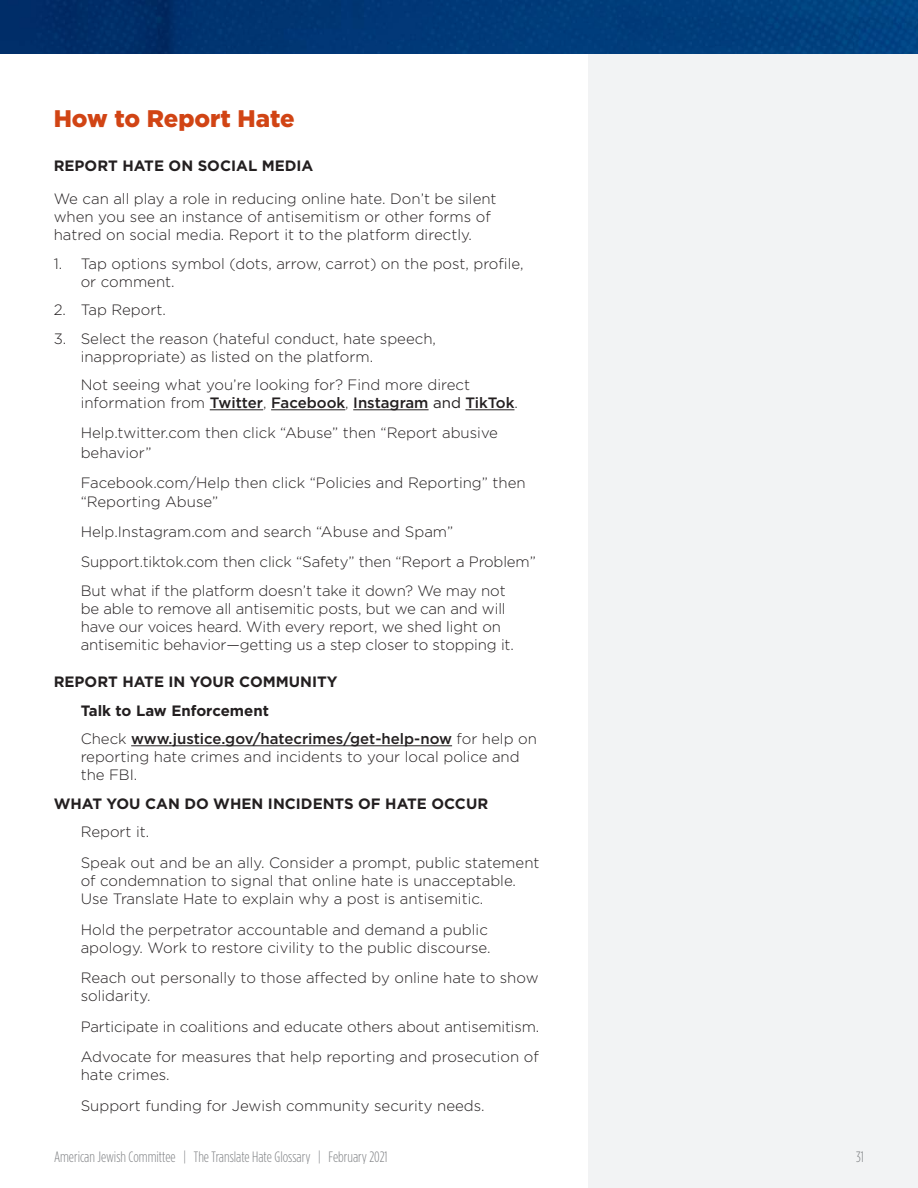
<style>
.page{position:relative;width:918px;height:1188px;background:#fff}
.page>*{position:absolute;margin:0;border:0;box-sizing:border-box;transform-origin:0 0}
.t1{font:900 24px "Gotham";color:#d14414}
.t2{font:300 15px/18px "Gotham";color:#231f20}
.t3{font:700 15px/28.5px "Gotham";color:#231f20}
.t4{font:300 15px "Gotham Condensed";color:#808285}
.s1{font-weight:500}
.s2{font-weight:400}
.s3{font-weight:300}
</style>
<div class="page">
<div style="left:588px;top:0;width:330px;height:1188px;background:#f2f3f4"></div>
<img style="left:0;top:0;width:918px;height:54px">
<hr style="left:210px;top:409px;width:53px;height:1px;background:#231f20">
<hr style="left:271px;top:409px;width:74px;height:1px;background:#231f20">
<hr style="left:353px;top:409px;width:76px;height:1px;background:#231f20">
<hr style="left:465px;top:409px;width:50px;height:1px;background:#231f20">
<hr style="left:131px;top:745px;width:321px;height:1px;background:#231f20">
<h1 class="t1" style="left:54px;top:102px;width:242px">How to Report Hate</h1>
<p class="t3" style="left:54px;top:152px;width:261px">REPORT HATE ON SOCIAL MEDIA</p>
<p class="t2" style="left:54px;top:190px;width:444px">We can all play a role in reducing online hate. Don’t be silent when you see an instance of antisemitism or other forms of hatred on social media. Report it to the platform directly.</p>
<p class="t2" style="left:81px;top:254px;width:444px;text-indent:-27px">1. Tap options symbol (dots, arrow, carrot) on the post, profile, or comment.</p>
<p class="t2" style="left:54px;top:301px;width:114px">2. Tap Report.</p>
<p class="t2" style="left:81px;top:329px;width:357px;text-indent:-27px">3. Select the reason (hateful conduct, hate speech, inappropriate) as listed on the platform.</p>
<p class="t2" style="left:81px;top:376px;width:439px">Not seeing what you’re looking for? Find more direct information from <span class="s1">Twitter</span>, <span class="s1">Facebook</span>, <span class="s1">Instagram</span> <span class="s2">and</span> <span class="s1">TikTok</span>.</p>
<p class="t2" style="left:81px;top:423px;width:419px;line-height:19.5px">Help.twitter.com then click “Abuse” then “Report abusive behavior”</p>
<p class="t2" style="left:81px;top:472px;width:446px;line-height:19.5px">Facebook.com/Help then click “Policies and Reporting” then “Reporting Abuse”</p>
<p class="t2" style="left:81px;top:517px;width:457px;line-height:30px">Help.Instagram.com and search “Abuse and Spam”<br>Support.tiktok.com then click “Safety” then “Report a Problem”</p>
<p class="t2" style="left:81px;top:581px;width:435px">But what if the platform doesn’t take it down? We may not be able to remove all antisemitic posts, but we can and will have our voices heard. With every report, we shed light on antisemitic behavior—getting us a step closer to stopping it.</p>
<p class="t3" style="left:81px;top:668px;width:458px;text-indent:-27px">REPORT HATE IN YOUR COMMUNITY<br>Talk to Law Enforcement<br><span class="s3">Check</span> <span class="s1">www.justice.gov/hatecrimes/get-help-now</span> <span class="s3">for help on</span></p>
<p class="t2" style="left:81px;top:748px;width:441px">reporting hate crimes and incidents to your local police and the FBI.</p>
<p class="t3" style="left:54px;top:789px;width:436px">WHAT YOU CAN DO WHEN INCIDENTS OF HATE OCCUR</p>
<p class="t2" style="left:81px;top:816px;width:460px;line-height:30.6px">Report it.<br>Speak out and be an ally. Consider a prompt, public statement</p>
<p class="t2" style="left:81px;top:871px;width:437px">of condemnation to signal that online hate is unacceptable.<br>Use Translate Hate to explain why a post is antisemitic.</p>
<p class="t2" style="left:81px;top:920px;width:411px">Hold the perpetrator accountable and demand a public apology. Work to restore civility to the public discourse.</p>
<p class="t2" style="left:81px;top:968px;width:459px">Reach out personally to those affected by online hate to show solidarity.</p>
<p class="t2" style="left:81px;top:1011px;width:460px;line-height:30.6px">Participate in coalitions and educate others about antisemitism.<br>Advocate for measures that help reporting and prosecution of</p>
<p class="t2" style="left:81px;top:1059px;width:406px;line-height:30.6px">hate crimes.<br>Support funding for Jewish community security needs.</p>
<p class="t4" style="left:54px;top:1149px;width:335px">American Jewish Committee | The Translate Hate Glossary | February 2021</p>
<p class="t4" style="left:856px;top:1149px;width:9px">31</p>
</div>
